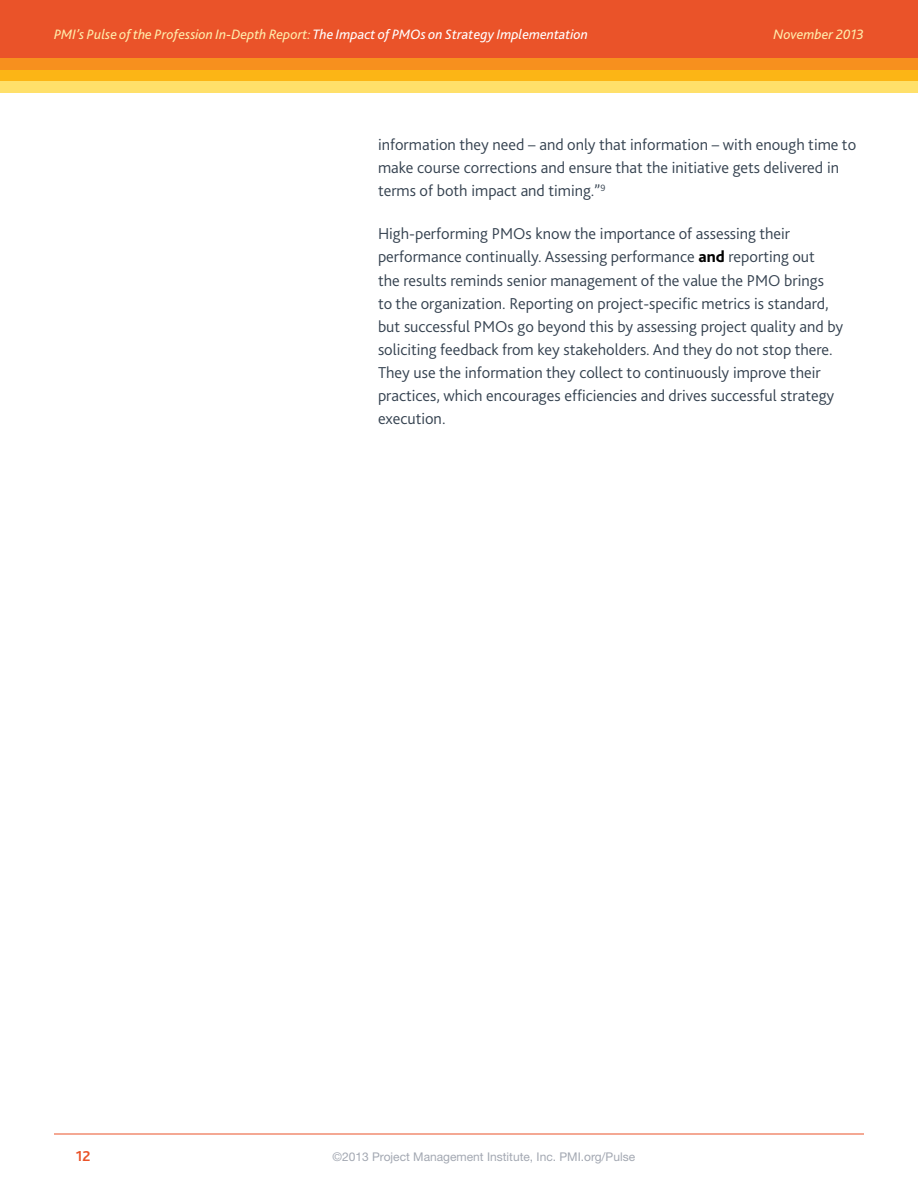
<style>
.page{position:relative;width:918px;height:1188px;background:#fff}
.page>*{position:absolute;margin:0;border:0;box-sizing:border-box;transform-origin:0 0}
.t1{font:300 16.5px/23.1px "Bliss 2";color:#354250}
.t2{font:700 15px "Bliss 2";color:#ea5329}
.t3{font:italic 14.25px "Bliss 2";color:#ffecab}
.t4{font:12px "Helvetica Neue LT Std";color:#a3a8b2}
.s1{color:#fff}
.s2{font-weight:800;color:#000}
</style>
<div class="page">
<div style="left:0;top:0;width:918px;height:81px;background:#ea5329"></div>
<div style="left:0;top:58px;width:918px;height:12px;background:#f7901e"></div>
<div style="left:0;top:70px;width:918px;height:11px;background:#fcb515"></div>
<div style="left:0;top:81px;width:918px;height:12px;background:#ffe06a"></div>
<hr style="left:54px;top:1134px;width:810px;height:1px;background:#ea5329">
<p class="t3" style="left:54px;top:25px;width:536px">PMI’s Pulse of the Profession In-Depth Report: <span class="s1">The Impact of PMOs on Strategy Implementation</span></p>
<p class="t3" style="left:773px;top:25px;width:92px">November 2013</p>
<p class="t1" style="left:378px;top:132px;width:480px">information they need – and only that information – with enough time to make course corrections and ensure that the initiative gets delivered in terms of both impact and timing.”<sup>9</sup></p>
<p class="t1" style="left:378px;top:222px;width:467px">High-performing PMOs know the importance of assessing their performance continually. Assessing performance <span class="s2">and</span> reporting out<br>the results reminds senior management of the value the PMO brings<br>to the organization. Reporting on project-specific metrics is standard, but successful PMOs go beyond this by assessing project quality and by soliciting feedback from key stakeholders. And they do not stop there.<br>They use the information they collect to continuously improve their practices, which encourages efficiencies and drives successful strategy execution.</p>
<p class="t2" style="left:76px;top:1147px;width:16px">12</p>
<p class="t4" style="left:333px;top:1150px;width:304px">©2013 Project Management Institute, Inc. PMI.org/Pulse</p>
</div>
